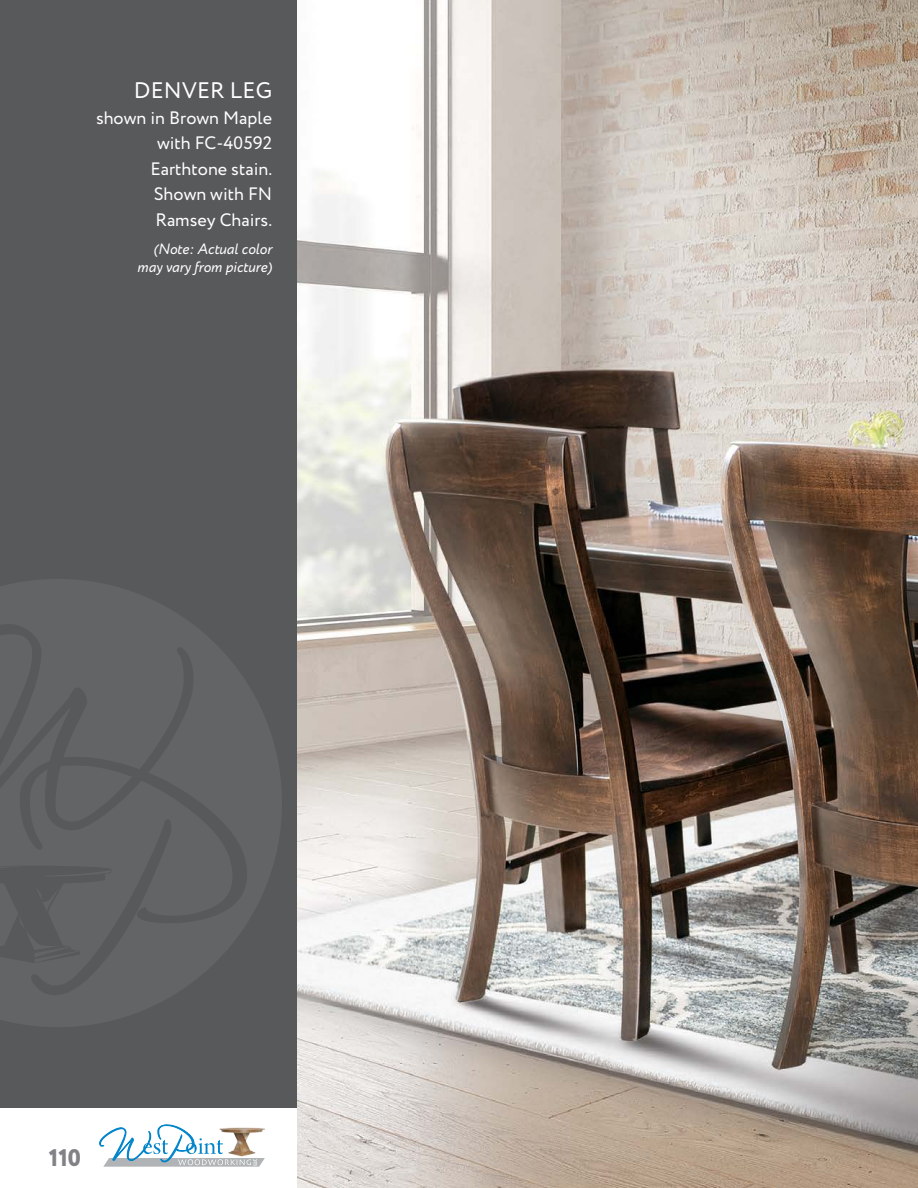
<style>
.page{position:relative;width:918px;height:1188px;background:#fff}
.page>*{position:absolute;margin:0;border:0;box-sizing:border-box;transform-origin:0 0}
.t1{font:800 24px "Circe";color:#808285}
.t2{font:22.5px "Circe";letter-spacing:.01em;color:#fff}
.t3{font:18px/25.5px "Circe";color:#fff;text-align:right}
.t4{font:italic 15px/18px "Circe";color:#fff;text-align:right}
</style>
<div class="page">
<div style="left:0;top:0;width:297px;height:1108px;background:#58595b"></div>
<svg style="left:0;top:579px;width:282px;height:448px;fill:#636465"></svg>
<svg style="left:54px;top:764px;width:78px;height:59px"></svg>
<svg style="left:99px;top:1125px;width:166px;height:42px"></svg>
<img style="left:219px;top:1128px;width:46px;height:29px">
<img style="left:297px;top:0;width:621px;height:1188px">
<p class="t2" style="left:134px;top:76px;width:140px">DENVER LEG</p>
<p class="t3" style="left:96px;top:106px;width:178px">shown in Brown Maple with FC-40592<br>Earthtone stain.<br>Shown with FN<br>Ramsey Chairs.</p>
<p class="t4" style="left:137px;top:240px;width:136px">(Note: Actual color may vary from picture)</p>
<h1 class="t1" style="left:49px;top:1142px;width:34px">110</h1>
</div>
